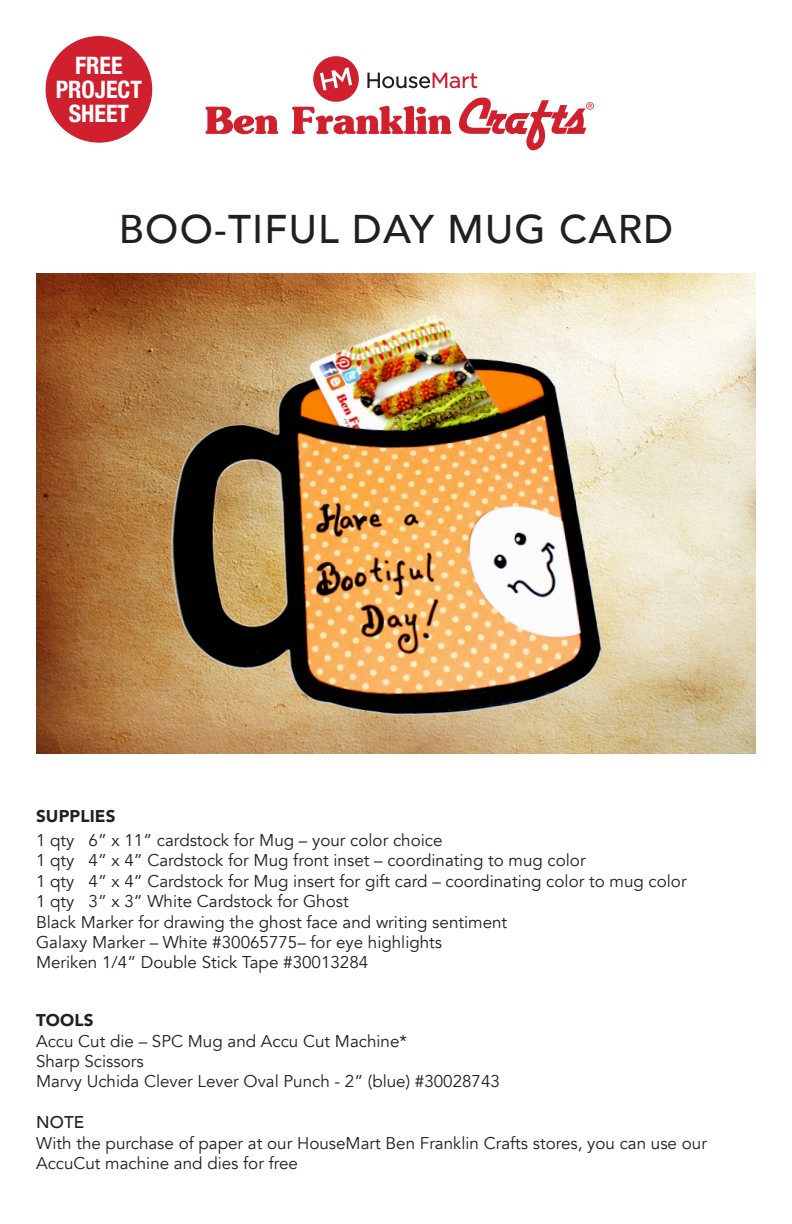
<style>
.page{position:relative;width:792px;height:1224px;background:#fff}
.page>*{position:absolute;margin:0;border:0;box-sizing:border-box;transform-origin:0 0}
.PRJT{font:500 40px "Avenir";letter-spacing:.03em;color:#231f20}
.t1{font:700 condensed 24px/24px "Helvetica Neue";color:#fff;text-align:center}
.body{font:17px/20.4px "Avenir";color:#231f20}
.body-2{font:900 17px "Avenir";letter-spacing:.01em;color:#231f20}
.body-3{font:500 17px "Avenir";color:#231f20}
</style>
<div class="page">
<img style="left:36px;top:273px;width:720px;height:480px">
<img style="left:143px;top:273px;width:471px;height:481px">
<div style="left:46px;top:36px;width:106px;height:107px;background:#d0202e;border-radius:50%"></div>
<svg style="left:292px;top:56px;width:302px;height:95px"></svg>
<svg style="left:205px;top:107px;width:73px;height:27px"></svg>
<h2 class="t1" style="left:56px;top:53px;width:88px">FREE<br>PROJECT<br>SHEET</h2>
<p class="PRJT" style="left:119px;top:195px;width:556px">BOO-TIFUL DAY MUG CARD</p>
<p class="body-2" style="left:36px;top:802px;width:81px">SUPPLIES</p>
<p class="body" style="left:36px;top:830px;width:408px">1 qty 6” x 11” cardstock for Mug – your color choice</p>
<p class="body" style="left:36px;top:851px;width:551px">1 qty 4” x 4” Cardstock for Mug front inset – coordinating to mug color</p>
<p class="body" style="left:36px;top:871px;width:652px">1 qty 4” x 4” Cardstock for Mug insert for gift card – coordinating color to mug color</p>
<p class="body" style="left:36px;top:891px;width:314px">1 qty 3” x 3” White Cardstock for Ghost</p>
<p class="body" style="left:36px;top:912px;width:473px">Black Marker for drawing the ghost face and writing sentiment</p>
<p class="body" style="left:36px;top:932px;width:408px">Galaxy Marker – White #30065775– for eye highlights</p>
<p class="body" style="left:36px;top:953px;width:334px">Meriken 1/4” Double Stick Tape #30013284</p>
<p class="body-2" style="left:36px;top:1006px;width:59px">TOOLS</p>
<p class="body" style="left:36px;top:1031px;width:373px">Accu Cut die – SPC Mug and Accu Cut Machine*</p>
<p class="body" style="left:36px;top:1051px;width:109px">Sharp Scissors</p>
<p class="body" style="left:36px;top:1072px;width:465px">Marvy Uchida Clever Lever Oval Punch - 2” (blue) #30028743</p>
<p class="body-3" style="left:36px;top:1108px;width:50px">NOTE</p>
<p class="body" style="left:36px;top:1133px;width:672px">With the purchase of paper at our HouseMart Ben Franklin Crafts stores, you can use our<br>AccuCut machine and dies for free</p>
</div>
